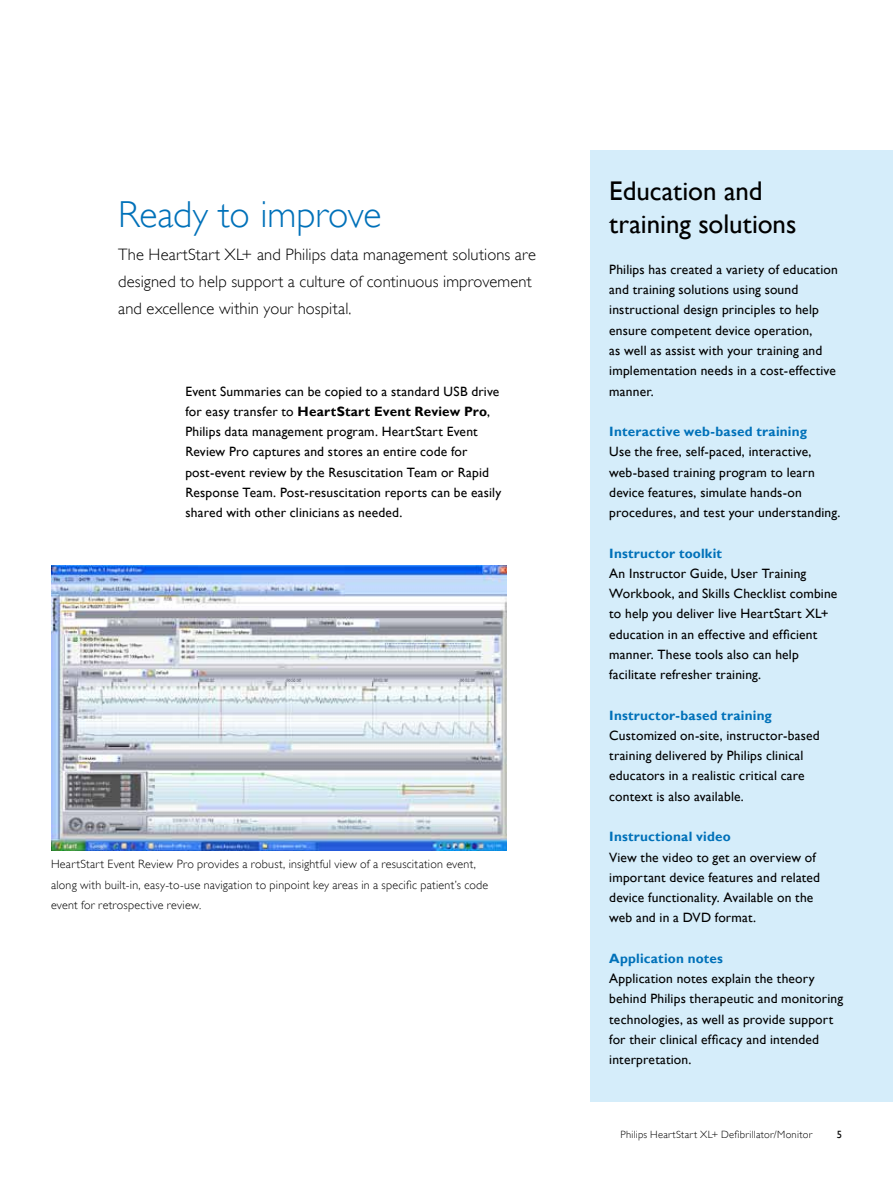
<style>
.page{position:relative;width:893px;height:1187px;background:#fff}
.page>*{position:absolute;margin:0;border:0;box-sizing:border-box;transform-origin:0 0}
.t1{font:37.5px "Gill Sans Alt One WGL Light";color:#0071b9}
.t2{font:27px/33.8px "Gill Sans Alt One WGL";color:#000}
.t3{font:16.5px/27px "Gill Sans Alt One WGL Light";letter-spacing:.005em;color:#000}
.t4{font:13.5px/20.2px "Gill Sans Alt One WGL";letter-spacing:.015em;color:#000}
.t5{font:700 13.5px "Gill Sans Alt One WGL";letter-spacing:.015em;color:#0071b9}
.t6{font:12px/20.2px "Gill Sans Alt One WGL Light";letter-spacing:.02em;color:#000}
.t7{font:10.5px "Gill Sans Alt One WGL Light";letter-spacing:.025em;color:#000}
.t8{font:10.5px "Gill Sans Alt One WGL";color:#000}
.s1{font-weight:700}
</style>
<div class="page">
<div style="left:590px;top:150px;width:303px;height:951px;background:#d5edfa"></div>
<img style="left:51px;top:565px;width:455px;height:285px">
<h1 class="t1" style="left:118px;top:189px;width:265px">Ready to improve</h1>
<p class="t3" style="left:118px;top:241px;width:419px">The HeartStart XL+ and Philips data management solutions are designed to help support a culture of continuous improvement and excellence within your hospital.</p>
<p class="t4" style="left:185px;top:380px;width:317px">Event Summaries can be copied to a standard USB drive for easy transfer to <span class="s1">HeartStart Event Review Pro</span>, Philips data management program. HeartStart Event Review Pro captures and stores an entire code for post-event review by the Resuscitation Team or Rapid Response Team. Post-resuscitation reports can be easily shared with other clinicians as needed.</p>
<p class="t6" style="left:51px;top:854px;width:439px">HeartStart Event Review Pro provides a robust, insightful view of a resuscitation event, along with built-in, easy-to-use navigation to pinpoint key areas in a specific patient’s code event for retrospective review.</p>
<h2 class="t2" style="left:609px;top:173px;width:189px">Education and training solutions</h2>
<p class="t4" style="left:609px;top:259px;width:230px">Philips has created a variety of education and training solutions using sound instructional design principles to help ensure competent device operation,<br>as well as assist with your training and implementation needs in a cost-effective manner.</p>
<p class="t5" style="left:609px;top:422px;width:199px">Interactive web-based training</p>
<p class="t4" style="left:609px;top:441px;width:233px">Use the free, self-paced, interactive, web-based training program to learn device features, simulate hands-on procedures, and test your understanding.</p>
<p class="t5" style="left:609px;top:543px;width:114px">Instructor toolkit</p>
<p class="t4" style="left:609px;top:563px;width:230px">An Instructor Guide, User Training Workbook, and Skills Checklist combine to help you deliver live HeartStart XL+ education in an effective and efficient manner. These tools also can help facilitate refresher training.</p>
<p class="t5" style="left:609px;top:705px;width:164px">Instructor-based training</p>
<p class="t4" style="left:609px;top:725px;width:212px">Customized on-site, instructor-based training delivered by Philips clinical educators in a realistic critical care context is also available.</p>
<p class="t5" style="left:609px;top:827px;width:123px">Instructional video</p>
<p class="t4" style="left:609px;top:846px;width:212px">View the video to get an overview of important device features and related device functionality. Available on the web and in a DVD format.</p>
<p class="t5" style="left:609px;top:948px;width:115px">Application notes</p>
<p class="t4" style="left:609px;top:968px;width:235px">Application notes explain the theory behind Philips therapeutic and monitoring technologies, as well as provide support for their clinical efficacy and intended interpretation.</p>
<p class="t7" style="left:620px;top:1127px;width:193px">Philips HeartStart XL+ Defibrillator/Monitor</p>
<p class="t8" style="left:837px;top:1127px;width:7px">5</p>
</div>
